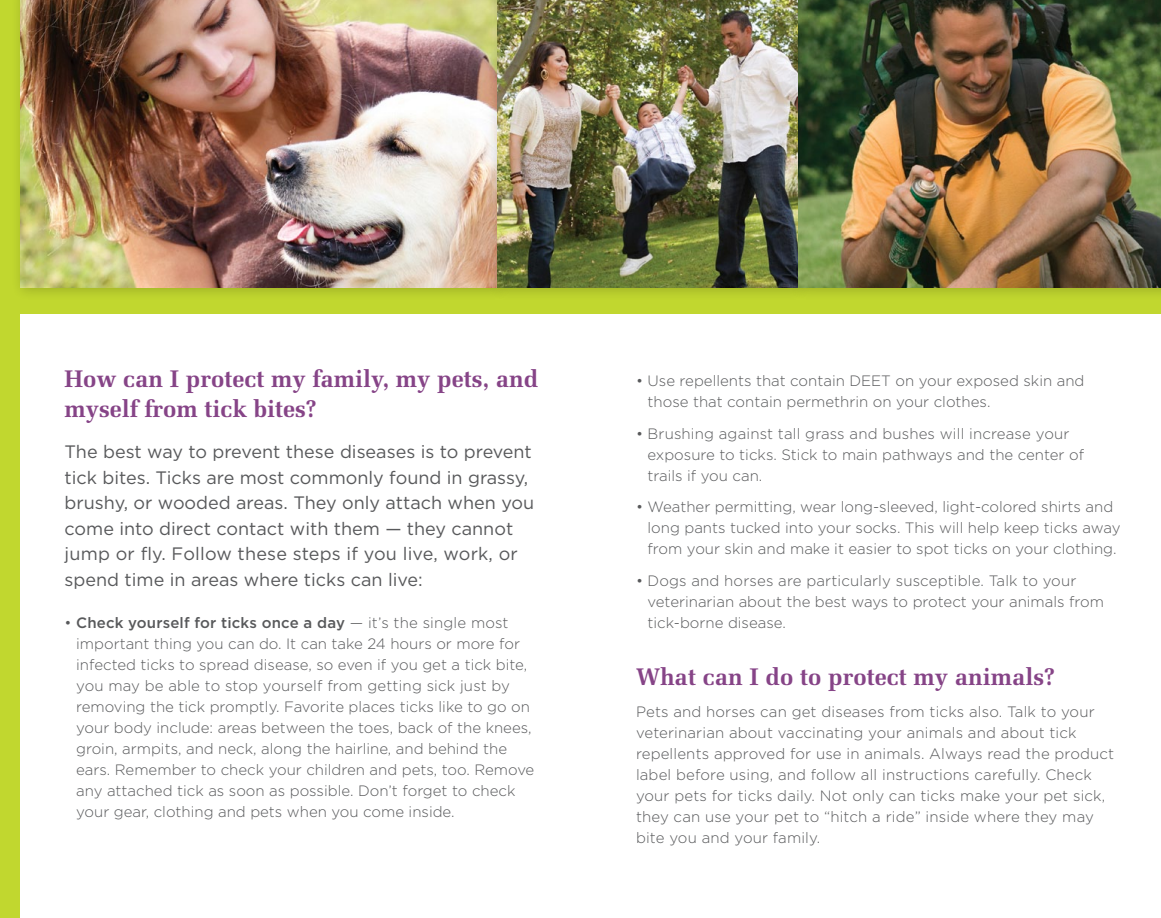
<style>
.page{position:relative;width:1161px;height:918px;background:#fff}
.page>*{position:absolute;margin:0;border:0;box-sizing:border-box;transform-origin:0 0}
.t1{font:700 24px/30px "Melior";color:#864487}
.t2{font:18px/25.5px "Gotham";color:#58595b}
.t3{font:300 15px/21px "Gotham";color:#58595b}
.s1{font-weight:500}
</style>
<div class="page">
<div style="left:0;top:0;width:20px;height:918px;background:#c1d72f"></div>
<div style="left:1px;top:11px;width:1160px;height:302px;background:#c1d72f"></div>
<div style="left:10px;top:0;width:502px;height:301px;background:#000;opacity:.2"></div>
<img style="left:20px;top:0;width:468px;height:287px">
<div style="left:488px;top:0;width:324px;height:301px;background:#000;opacity:.2"></div>
<img style="left:498px;top:0;width:290px;height:287px">
<div style="left:788px;top:0;width:373px;height:301px;background:#000;opacity:.2"></div>
<img style="left:798px;top:0;width:363px;height:287px">
<h1 class="t1" style="left:65px;top:363px;width:475px">How can I protect my family, my pets, and myself from tick bites?</h1>
<p class="t2" style="left:65px;top:439px;width:471px">The best way to prevent these diseases is to prevent tick bites. Ticks are most commonly found in grassy, brushy, or wooded areas. They only attach when you come into direct contact with them — they cannot jump or fly. Follow these steps if you live, work, or spend time in areas where ticks can live:</p>
<p class="t3" style="left:76px;top:612px;width:460px;text-indent:-12px">• <span class="s1">Check yourself for ticks once a day</span> — it’s the single most important thing you can do. It can take 24 hours or more for infected ticks to spread disease, so even if you get a tick bite, you may be able to stop yourself from getting sick just by removing the tick promptly. Favorite places ticks like to go on your body include: areas between the toes, back of the knees, groin, armpits, and neck, along the hairline, and behind the ears. Remember to check your children and pets, too. Remove any attached tick as soon as possible. Don’t forget to check your gear, clothing and pets when you come inside.</p>
<p class="t3" style="left:648px;top:370px;width:438px;text-indent:-12px">• Use repellents that contain DEET on your exposed skin and those that contain permethrin on your clothes.</p>
<p class="t3" style="left:648px;top:423px;width:438px;text-indent:-12px">• Brushing against tall grass and bushes will increase your exposure to ticks. Stick to main pathways and the center of trails if you can.</p>
<p class="t3" style="left:648px;top:496px;width:475px;text-indent:-12px">• Weather permitting, wear long-sleeved, light-colored shirts and long pants tucked into your socks. This will help keep ticks away from your skin and make it easier to spot ticks on your clothing.</p>
<p class="t3" style="left:648px;top:570px;width:458px;text-indent:-12px">• Dogs and horses are particularly susceptible. Talk to your veterinarian about the best ways to protect your animals from tick-borne disease.</p>
<h1 class="t1" style="left:636px;top:662px;width:420px">What can I do to protect my animals?</h1>
<p class="t3" style="left:636px;top:701px;width:480px">Pets and horses can get diseases from ticks also. Talk to your veterinarian about vaccinating your animals and about tick repellents approved for use in animals. Always read the product label before using, and follow all instructions carefully. Check your pets for ticks daily. Not only can ticks make your pet sick, they can use your pet to “hitch a ride” inside where they may bite you and your family.</p>
</div>
